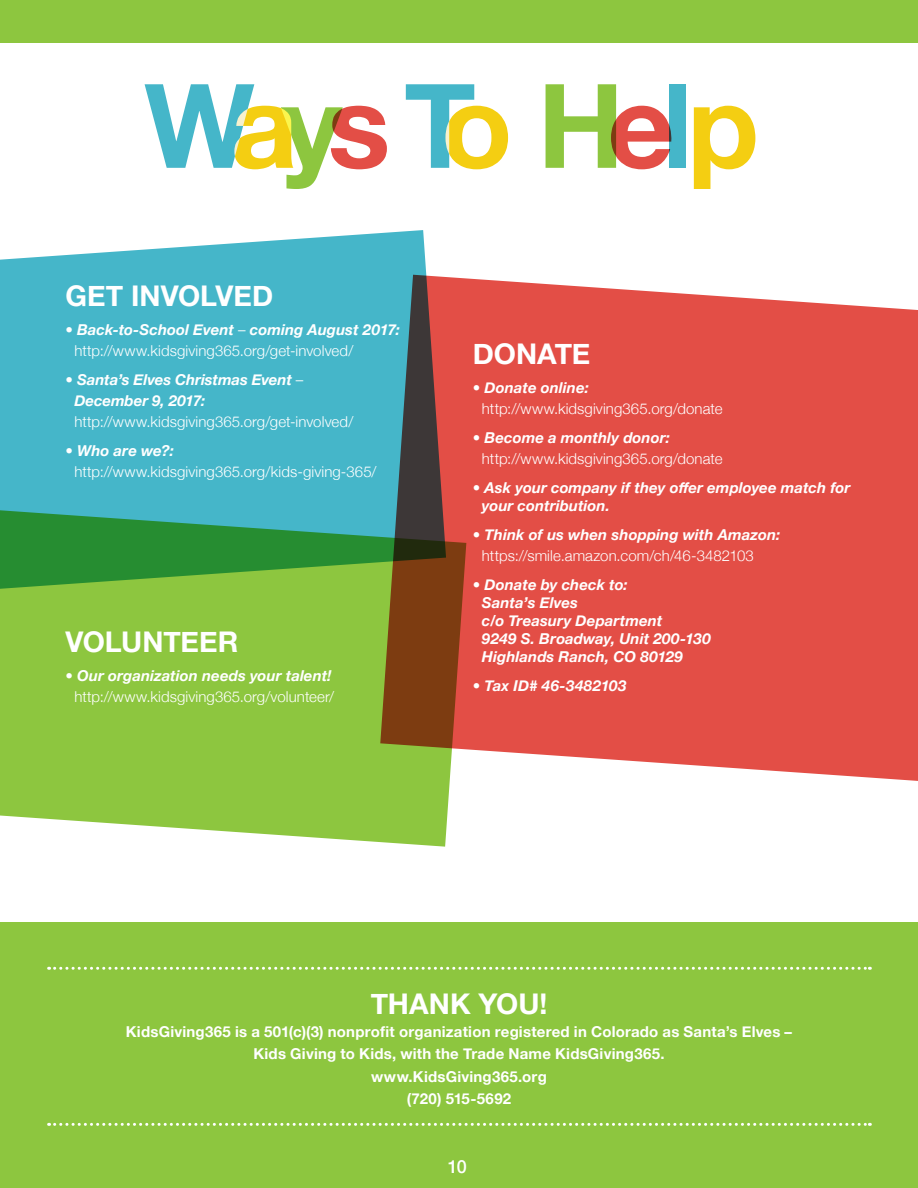
<style>
.page{position:relative;width:918px;height:1188px;background:#fff}
.page>*{position:absolute;margin:0;border:0;box-sizing:border-box;transform-origin:0 0}
.t1{font:700 28.5px "Helvetica Neue";color:#fff}
.t2{font:500 18px "Helvetica Neue";color:#fff}
.t3{font:300 15px/21px "Helvetica Neue";letter-spacing:.005em;color:#fff}
.t4{font:italic 700 15px/18px "Helvetica Neue";letter-spacing:.005em;color:#fff}
.t5{font:700 15px/22.5px "Helvetica Neue";letter-spacing:.015em;color:#fff;text-align:center}
.t6{font:italic 700 15px "Helvetica Neue";letter-spacing:.025em;color:#fff}
.s1{font-weight:700;font-style:italic}
.s2{font-weight:300;font-style:normal}
</style>
<div class="page">
<div style="left:0;top:1147px;width:918px;height:41px;background:#8dc63f"></div>
<div style="left:0;top:0;width:918px;height:43px;background:#8dc63f"></div>
<div style="left:0;top:230px;width:427px;height:272px;background:#45b6c9"></div>
<svg style="left:380px;top:275px;width:538px;height:506px;background:#dc5b54"></svg>
<svg style="left:0;top:502px;width:466px;height:345px;background:#80b14a"></svg>
<svg style="left:406px;top:84px;width:102px;height:85px"></svg>
<svg style="left:145px;top:84px;width:242px;height:105px"></svg>
<svg style="left:546px;top:84px;width:123px;height:85px"></svg>
<div style="left:669px;top:84px;width:16px;height:84px;background:#45b6c9"></div>
<svg style="left:694px;top:106px;width:61px;height:83px"></svg>
<div style="left:0;top:922px;width:918px;height:233px;background:#8dc63f"></div>
<svg style="left:49px;top:967px;width:821px;height:3px"></svg>
<svg style="left:49px;top:1123px;width:821px;height:3px"></svg>
<h1 class="t1" style="left:65px;top:273px;width:209px">GET INVOLVED</h1>
<p class="t3" style="left:74px;top:318px;width:327px;text-indent:-9px">• <span class="s1">Back-to-School Event</span> – <span class="s1">coming August 2017: </span>http://www.kidsgiving365.org/get-involved/</p>
<p class="t4" style="left:74px;top:369px;width:230px;line-height:21px;text-indent:-9px"><span class="s2">•</span> Santa’s Elves Christmas Event <span class="s2">–<br></span>December 9, 2017:</p>
<p class="t3" style="left:74px;top:410px;width:280px">http://www.kidsgiving365.org/get-involved/</p>
<p class="t3" style="left:74px;top:439px;width:304px;text-indent:-9px">• <span class="s1">Who are we?: </span>http://www.kidsgiving365.org/kids-giving-365/</p>
<h1 class="t1" style="left:65px;top:619px;width:174px">VOLUNTEER</h1>
<p class="t3" style="left:65px;top:664px;width:270px;text-align:right">• <span class="s1">Our organization needs your talent! </span>http://www.kidsgiving365.org/volunteer/</p>
<h1 class="t1" style="left:473px;top:331px;width:119px">DONATE</h1>
<p class="t3" style="left:482px;top:376px;width:242px;text-indent:-9px">• <span class="s1">Donate online: </span>http://www.kidsgiving365.org/donate</p>
<p class="t3" style="left:482px;top:426px;width:242px;text-indent:-9px">• <span class="s1">Become a monthly donor: </span>http://www.kidsgiving365.org/donate</p>
<p class="t4" style="left:482px;top:479px;width:370px;text-indent:-9px"><span class="s2">•</span> Ask your company if they offer employee match for your contribution.</p>
<p class="t3" style="left:482px;top:523px;width:300px;text-indent:-9px">• <span class="s1">Think of us when shopping with Amazon: </span>https://smile.amazon.com/ch/46-3482103</p>
<p class="t4" style="left:482px;top:576px;width:230px;text-indent:-9px"><span class="s2">•</span> Donate by check to:<br>Santa’s Elves<br>c/o Treasury Department<br>9249 S. Broadway, Unit 200-130<br>Highlands Ranch, CO 80129</p>
<p class="t6" style="left:473px;top:674px;width:155px"><span class="s2">•</span> Tax ID# 46-3482103</p>
<h1 class="t1" style="left:371px;top:982px;width:178px">THANK YOU!</h1>
<p class="t5" style="left:126px;top:1020px;width:668px">KidsGiving365 is a 501(c)(3) nonprofit organization registered in Colorado as Santa’s Elves – Kids Giving to Kids, with the Trade Name KidsGiving365.<br>www.KidsGiving365.org<br>(720) 515-5692</p>
<p class="t2" style="left:448px;top:1152px;width:20px">10</p>
</div>
